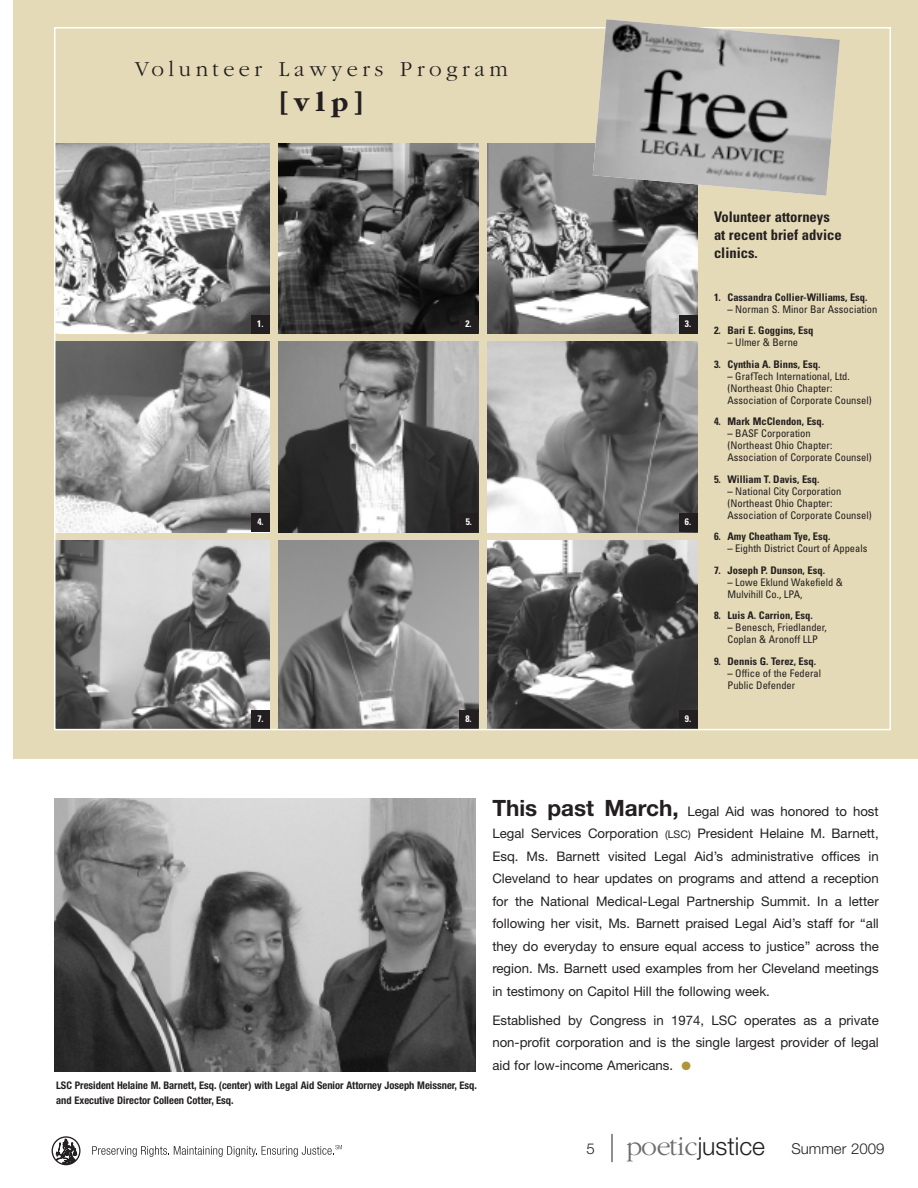
<style>
.page{position:relative;width:918px;height:1188px;background:#fff}
.page>*{position:absolute;margin:0;border:0;box-sizing:border-box;transform-origin:0 0}
.t1{font:700 27.9px "Garamond";color:#231f20}
.t2{font:300 22.35px "Garamond";letter-spacing:.2em;color:#231f20}
.t3{font:300 15px "Helvetica Neue LT";color:#231f20}
.t4{font:700 condensed 14.7px/18px "Univers LT";color:#231f20}
.t5{font:13.2px/22.5px "Helvetica Neue LT";color:#231f20;text-align:justify}
.t6{font:condensed 10.5px/12px "Univers LT";color:#231f20}
.t7{font:700 condensed 10.5px "Univers LT";color:#231f20}
.t8{font:700 condensed 10.5px/15px "Helvetica Neue LT";color:#231f20}
.t9{font:700 condensed 9.45px "Univers LT";color:#fff}
.s1{font-weight:700}
.s2{font-weight:700;font-size:22.5px}
.s3{font-size:10.5px}
.s4{color:#b19539}
.s5{font-family:"Garamond";font-size:28.2px;color:#6c6d70}
.s6{font-size:24.75px}
</style>
<div class="page">
<svg style="left:612px;top:1134px;width:1px;height:28px"></svg>
<svg style="left:92px;top:1145px;width:250px;height:12px"></svg>
<div style="left:52px;top:1136px;width:29px;height:29px;border:1px solid #231f20;border-radius:50%"></div>
<svg style="left:52px;top:1139px;width:25px;height:26px"></svg>
<div style="left:14px;top:0;width:904px;height:759px;background:#e5dab7"></div>
<img style="left:57px;top:540px;width:213px;height:187px">
<img style="left:488px;top:144px;width:210px;height:190px">
<img style="left:57px;top:144px;width:213px;height:190px">
<img style="left:279px;top:144px;width:200px;height:190px">
<div style="left:251px;top:315px;width:19px;height:19px;background:#231f20"></div>
<img style="left:279px;top:540px;width:200px;height:187px">
<img style="left:488px;top:342px;width:210px;height:190px">
<div style="left:679px;top:513px;width:19px;height:19px;background:#231f20"></div>
<img style="left:488px;top:540px;width:210px;height:187px">
<div style="left:459px;top:315px;width:19px;height:19px;background:#231f20"></div>
<div style="left:679px;top:315px;width:19px;height:19px;background:#231f20"></div>
<div style="left:251px;top:710px;width:19px;height:19px;background:#231f20"></div>
<div style="left:459px;top:710px;width:19px;height:19px;background:#231f20"></div>
<div style="left:679px;top:710px;width:19px;height:19px;background:#231f20"></div>
<img style="left:57px;top:342px;width:213px;height:190px">
<img style="left:279px;top:342px;width:200px;height:190px">
<div style="left:251px;top:513px;width:19px;height:19px;background:#231f20"></div>
<div style="left:459px;top:513px;width:19px;height:19px;background:#231f20"></div>
<img style="left:54px;top:798px;width:422px;height:274px">
<img style="left:593px;top:19px;width:247px;height:177px">
<h2 class="t2" style="left:135px;top:55px;width:375px">Volunteer Lawyers Program</h2>
<h1 class="t1" style="left:280px;top:85px;width:84px">[vlp]</h1>
<p class="t9" style="left:257px;top:320px;width:8px">1.</p>
<p class="t9" style="left:465px;top:320px;width:8px">2.</p>
<p class="t9" style="left:685px;top:320px;width:8px">3.</p>
<p class="t9" style="left:257px;top:518px;width:8px">4.</p>
<p class="t9" style="left:466px;top:518px;width:8px">5.</p>
<p class="t9" style="left:685px;top:518px;width:8px">6.</p>
<p class="t9" style="left:257px;top:715px;width:8px">7.</p>
<p class="t9" style="left:465px;top:715px;width:8px">8.</p>
<p class="t9" style="left:685px;top:715px;width:8px">9.</p>
<p class="t4" style="left:714px;top:209px;width:129px">Volunteer attorneys at recent brief advice clinics.</p>
<p class="t7" style="left:714px;top:293px;width:155px">1. Cassandra Collier-Williams, Esq.</p>
<p class="t6" style="left:727px;top:304px;width:151px"><span class="s1">–</span> Norman S. Minor Bar Association</p>
<p class="t7" style="left:714px;top:327px;width:101px">2. Bari E. Goggins, Esq</p>
<p class="t6" style="left:727px;top:337px;width:72px"><span class="s1">–</span> Ulmer &amp; Berne</p>
<p class="t7" style="left:714px;top:360px;width:108px">3. Cynthia A. Binns, Esq.</p>
<p class="t6" style="left:727px;top:371px;width:146px"><span class="s1">–</span> GrafTech International, Ltd. (Northeast Ohio Chapter:<br>Association of Corporate Counsel)</p>
<p class="t7" style="left:714px;top:418px;width:112px">4. Mark McClendon, Esq.</p>
<p class="t6" style="left:727px;top:428px;width:146px"><span class="s1">–</span> BASF Corporation<br>(Northeast Ohio Chapter:<br>Association of Corporate Counsel)</p>
<p class="t7" style="left:714px;top:475px;width:107px">5. William T. Davis, Esq.</p>
<p class="t6" style="left:727px;top:486px;width:146px"><span class="s1">–</span> National City Corporation (Northeast Ohio Chapter:<br>Association of Corporate Counsel)</p>
<p class="t7" style="left:714px;top:533px;width:118px">6. Amy Cheatham Tye, Esq.</p>
<p class="t6" style="left:727px;top:543px;width:141px"><span class="s1">–</span> Eighth District Court of Appeals</p>
<p class="t7" style="left:714px;top:566px;width:113px">7. Joseph P. Dunson, Esq.</p>
<p class="t6" style="left:727px;top:577px;width:117px"><span class="s1">–</span> Lowe Eklund Wakefield &amp;<br>Mulvihill Co., LPA,</p>
<p class="t7" style="left:714px;top:612px;width:100px">8. Luis A. Carrion, Esq.</p>
<p class="t6" style="left:727px;top:622px;width:101px"><span class="s1">–</span> Benesch, Friedlander,<br>Coplan &amp; Aronoff LLP</p>
<p class="t7" style="left:714px;top:657px;width:104px">9. Dennis G. Terez, Esq.</p>
<p class="t6" style="left:727px;top:668px;width:95px"><span class="s1">–</span> Office of the Federal<br>Public Defender</p>
<p class="t8" style="left:56px;top:1079px;width:422px">LSC President Helaine M. Barnett, Esq. (center) with Legal Aid Senior Attorney Joseph Meissner, Esq. and Executive Director Colleen Cotter, Esq.</p>
<p class="t5" style="left:492px;top:801px;width:388px"><span class="s2">This past March,</span> Legal Aid was honored to host Legal Services Corporation <span class="s3">(LSC)</span> President Helaine M. Barnett, Esq. Ms. Barnett visited Legal Aid’s administrative offices in Cleveland to hear updates on programs and attend a reception for the National Medical-Legal Partnership Summit. In a letter following her visit, Ms. Barnett praised Legal Aid’s staff for “all they do everyday to ensure equal access to justice” across the region. Ms. Barnett used examples from her Cleveland meetings in testimony on Capitol Hill the following week.</p>
<p class="t5" style="left:492px;top:1010px;width:388px">Established by Congress in 1974, LSC operates as a private non-profit corporation and is the single largest provider of legal aid for low-income Americans. <span class="s4">●</span></p>
<p class="t3" style="left:586px;top:1143px;width:299px">5 <span class="s5">poetic</span><span class="s6">justice</span> Summer 2009</p>
</div>
